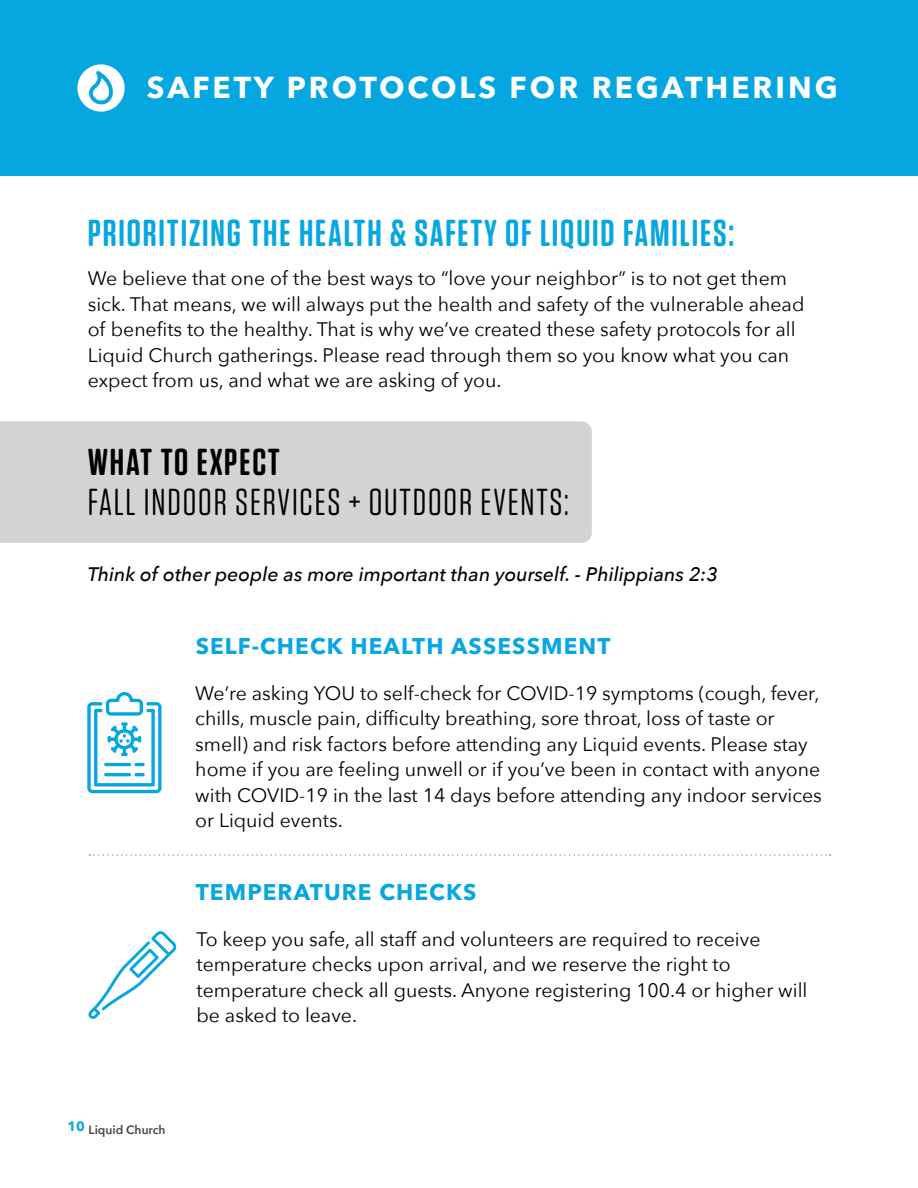
<style>
.page{position:relative;width:918px;height:1188px;background:#fff}
.page>*{position:absolute;margin:0;border:0;box-sizing:border-box;transform-origin:0 0}
.t1{font:600 37.5px "Tungsten Rounded";letter-spacing:.05em;color:#06a7e0}
.t2{font:37.5px "Tungsten Rounded";letter-spacing:.05em;color:#000}
.t3{font:600 37.5px "Tungsten Rounded";letter-spacing:.05em;color:#000}
.t4{font:700 30px "Avenir Next LT Pro";letter-spacing:.1em;color:#fff}
.t5{font:700 22.5px "Avenir Next LT Pro";letter-spacing:.05em;color:#06a7e0}
.t6{font:19.5px/25.5px "Avenir Next";color:#000101}
.t7{font:italic 500 19.5px "Avenir Next";color:#000101}
.t8{font:600 12px "Avenir Next";color:#444}
</style>
<div class="page">
<div style="left:0;top:421px;width:592px;height:122px;background:#d3d3d4"></div>
<div style="left:0;top:0;width:918px;height:176px;background:#06a7e0"></div>
<svg style="left:87px;top:692px;width:75px;height:101px"></svg>
<svg style="left:88px;top:931px;width:89px;height:88px"></svg>
<svg style="left:89px;top:854px;width:741px;height:2px"></svg>
<svg style="left:77px;top:64px;width:48px;height:48px"></svg>
<h2 class="t4" style="left:147px;top:69px;width:693px">SAFETY PROTOCOLS FOR REGATHERING</h2>
<h1 class="t1" style="left:88px;top:214px;width:648px">PRIORITIZING THE HEALTH &amp; SAFETY OF LIQUID FAMILIES:</h1>
<p class="t6" style="left:88px;top:265px;width:718px">We believe that one of the best ways to “love your neighbor” is to not get them sick. That means, we will always put the health and safety of the vulnerable ahead of benefits to the healthy. That is why we’ve created these safety protocols for all Liquid Church gatherings. Please read through them so you know what you can expect from us, and what we are asking of you.</p>
<h1 class="t3" style="left:88px;top:443px;width:194px">WHAT TO EXPECT</h1>
<h1 class="t2" style="left:88px;top:483px;width:482px">FALL INDOOR SERVICES + OUTDOOR EVENTS:</h1>
<p class="t7" style="left:88px;top:558px;width:632px">Think of other people as more important than yourself. - Philippians 2:3</p>
<p class="t5" style="left:196px;top:632px;width:416px">SELF-CHECK HEALTH ASSESSMENT</p>
<p class="t6" style="left:195px;top:679px;width:628px">We’re asking YOU to self-check for COVID-19 symptoms (cough, fever, chills, muscle pain, difficulty breathing, sore throat, loss of taste or smell) and risk factors before attending any Liquid events. Please stay home if you are feeling unwell or if you’ve been in contact with anyone with COVID-19 in the last 14 days before attending any indoor services or Liquid events.</p>
<p class="t5" style="left:196px;top:878px;width:282px">TEMPERATURE CHECKS</p>
<p class="t6" style="left:196px;top:925px;width:613px">To keep you safe, all staff and volunteers are required to receive temperature checks upon arrival, and we reserve the right to temperature check all guests. Anyone registering 100.4 or higher will be asked to leave.</p>
<p class="t8" style="left:68px;top:1120px;width:100px"><sup>10</sup> Liquid Church</p>
</div>
